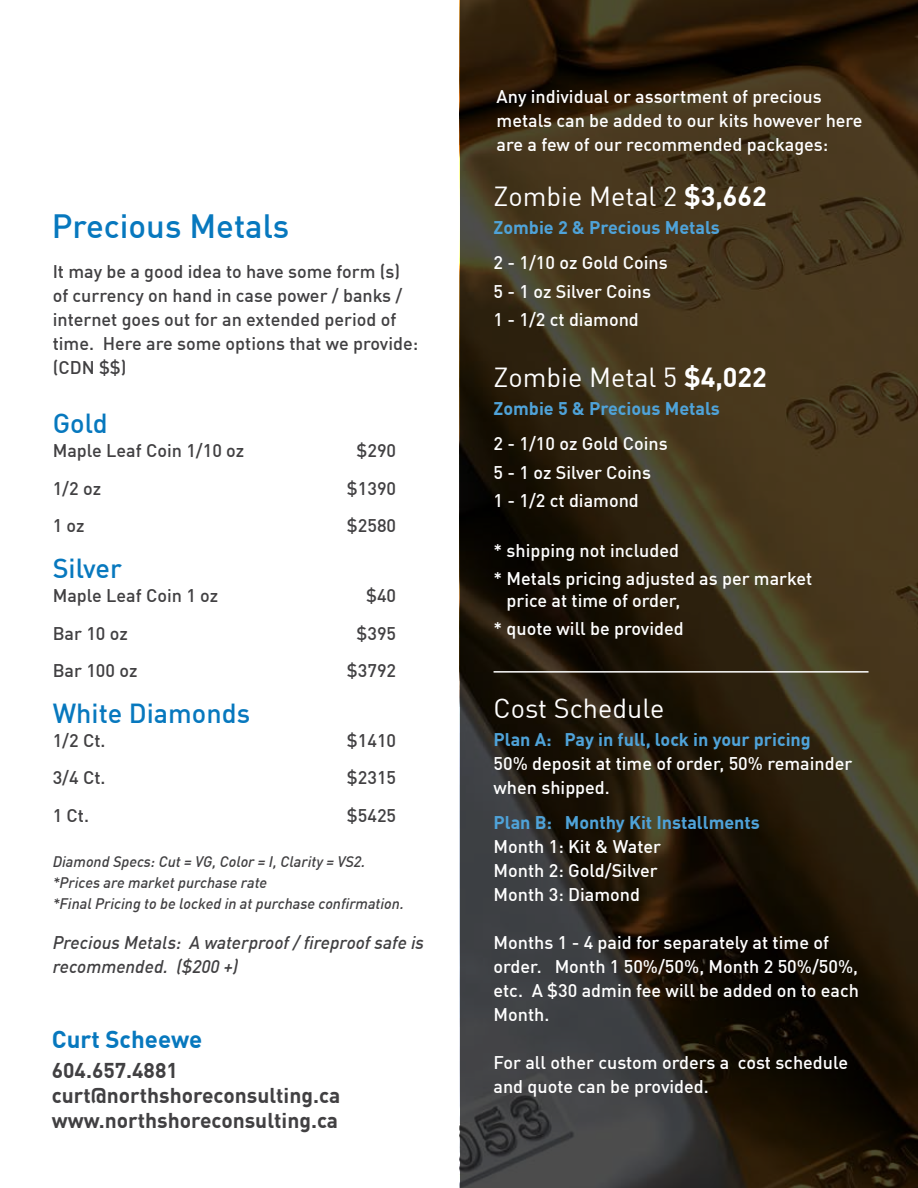
<style>
.page{position:relative;width:918px;height:1188px;background:#fff}
.page>*{position:absolute;margin:0;border:0;box-sizing:border-box;transform-origin:0 0}
.t1{font:500 33px "DIN Offc Pro";color:#0778be}
.t2{font:27px "DIN Offc Pro";color:#fff}
.t3{font:500 27px "DIN Offc Pro";color:#0778be}
.t4{font:700 24px "DIN Offc Pro";color:#0778be}
.t5{font:700 21px/25.2px "DIN Offc Pro";color:#414042}
.t6{font:500 18px/24px "DIN Offc Pro";color:#fff}
.t7{font:500 18px/24px "DIN Offc Pro";color:#414042}
.t8{font:700 18px "DIN Offc Pro";color:#4fa3d9}
.t9{font:italic 500 18px/24px "DIN Offc Pro";color:#414042}
.t10{font:italic 500 15px/21.3px "DIN Offc Pro";color:#414042}
.s1{font-weight:700}
</style>
<div class="page">
<svg style="left:460px;top:0;width:458px;height:1188px;background:#322818"></svg>
<hr style="left:494px;top:671px;width:375px;height:2px;background:#fff">
<h1 class="t1" style="left:52px;top:199px;width:239px">Precious Metals</h1>
<p class="t7" style="left:53px;top:257px;width:367px">It may be a good idea to have some form (s) of currency on hand in case power / banks / internet goes out for an extended period of time. Here are some options that we provide: (CDN $$)</p>
<h2 class="t3" style="left:53px;top:402px;width:57px">Gold</h2>
<p class="t7" style="left:53px;top:437px;width:193px">Maple Leaf Coin 1/10 oz</p>
<p class="t7" style="left:356px;top:437px;width:41px">$290</p>
<p class="t7" style="left:53px;top:474px;width:50px">1/2 oz</p>
<p class="t7" style="left:347px;top:474px;width:51px">$1390</p>
<p class="t7" style="left:53px;top:512px;width:34px">1 oz</p>
<p class="t7" style="left:347px;top:512px;width:51px">$2580</p>
<h2 class="t3" style="left:53px;top:546px;width:71px">Silver</h2>
<p class="t7" style="left:53px;top:581px;width:167px">Maple Leaf Coin 1 oz</p>
<p class="t7" style="left:366px;top:581px;width:32px">$40</p>
<p class="t7" style="left:53px;top:619px;width:77px">Bar 10 oz</p>
<p class="t7" style="left:356px;top:619px;width:41px">$395</p>
<p class="t7" style="left:53px;top:656px;width:86px">Bar 100 oz</p>
<p class="t7" style="left:347px;top:656px;width:51px">$3792</p>
<h2 class="t3" style="left:53px;top:691px;width:199px">White Diamonds</h2>
<p class="t7" style="left:53px;top:726px;width:54px">1/2 Ct.</p>
<p class="t7" style="left:347px;top:726px;width:51px">$1410</p>
<p class="t7" style="left:53px;top:764px;width:54px">3/4 Ct.</p>
<p class="t7" style="left:347px;top:764px;width:51px">$2315</p>
<p class="t7" style="left:53px;top:801px;width:38px">1 Ct.</p>
<p class="t7" style="left:347px;top:801px;width:51px">$5425</p>
<p class="t10" style="left:53px;top:849px;width:353px">Diamond Specs: Cut = VG, Color = I, Clarity = VS2. *Prices are market purchase rate<br>*Final Pricing to be locked in at purchase confirmation.</p>
<p class="t9" style="left:53px;top:928px;width:373px">Precious Metals: A waterproof / fireproof safe is recommended. ($200 +)</p>
<h3 class="t4" style="left:52px;top:1019px;width:152px">Curt Scheewe</h3>
<p class="t5" style="left:52px;top:1055px;width:290px">604.657.4881 curt@northshoreconsulting.ca www.northshoreconsulting.ca</p>
<p class="t6" style="left:497px;top:82px;width:368px">Any individual or assortment of precious metals can be added to our kits however here are a few of our recommended packages:</p>
<h2 class="t2" style="left:494px;top:175px;width:275px">Zombie Metal 2 <span class="s1">$3,662</span></h2>
<p class="t8" style="left:494px;top:213px;width:228px">Zombie 2 &amp; Precious Metals</p>
<p class="t6" style="left:494px;top:247px;width:176px;line-height:28.3px">2 - 1/10 oz Gold Coins<br>5 - 1 oz Silver Coins<br>1 - 1/2 ct diamond</p>
<h2 class="t2" style="left:494px;top:356px;width:275px">Zombie Metal 5 <span class="s1">$4,022</span></h2>
<p class="t8" style="left:494px;top:394px;width:228px">Zombie 5 &amp; Precious Metals</p>
<p class="t6" style="left:494px;top:427px;width:176px;line-height:28.3px">2 - 1/10 oz Gold Coins<br>5 - 1 oz Silver Coins<br>1 - 1/2 ct diamond</p>
<p class="t6" style="left:494px;top:534px;width:320px;line-height:28.3px">* shipping not included<br>* Metals pricing adjusted as per market</p>
<p class="t6" style="left:494px;top:584px;width:192px;line-height:28.3px;text-align:center">price at time of order,<br>* quote will be provided</p>
<h2 class="t2" style="left:494px;top:687px;width:172px">Cost Schedule</h2>
<p class="t8" style="left:494px;top:724px;width:319px">Plan A: Pay in full, lock in your pricing</p>
<p class="t6" style="left:494px;top:749px;width:360px">50% deposit at time of order, 50% remainder when shipped.</p>
<p class="t8" style="left:494px;top:807px;width:268px">Plan B: Monthy Kit Installments</p>
<p class="t6" style="left:494px;top:832px;width:169px">Month 1: Kit &amp; Water<br>Month 2: Gold/Silver<br>Month 3: Diamond</p>
<p class="t6" style="left:494px;top:928px;width:367px">Months 1 - 4 paid for separately at time of order. Month 1 50%/50%, Month 2 50%/50%, etc. A $30 admin fee will be added on to each<br>Month.</p>
<p class="t6" style="left:494px;top:1048px;width:356px">For all other custom orders a cost schedule and quote can be provided.</p>
</div>
